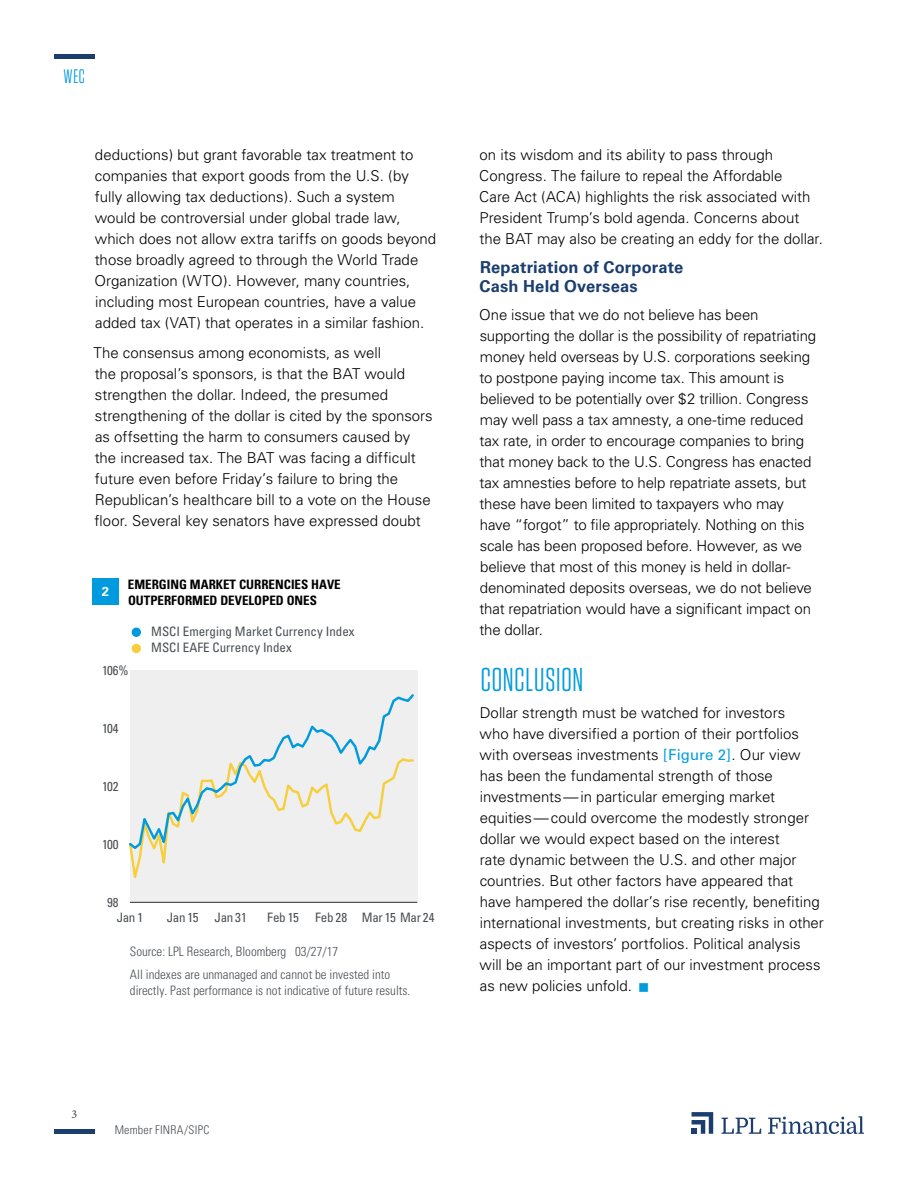
<style>
.page{position:relative;width:918px;height:1188px;background:#fff}
.page>*{position:absolute;margin:0;border:0;box-sizing:border-box;transform-origin:0 0}
.t1{font:33px "Tungsten Narrow";letter-spacing:.025em;color:#009bde}
.t2{font:19.5px "Tungsten Narrow";color:#009bde}
.t3{font:700 16.5px/19.5px "Univers";letter-spacing:.01em;color:#1b3e6f}
.t4{font:300 15px/21px "Univers";color:#000}
.t5{font:300 condensed 13.05px/22.8px "Univers";color:#4b4f54}
.t6{font:condensed 13.05px/14.9px "Univers";color:#4b4f54}
.t7{font:700 condensed 13.05px/15.6px "Univers";color:#000}
.t8{font:condensed 13.05px "Univers";letter-spacing:-.02em;color:#4b4f54}
.t9{font:condensed 13.05px "Univers";letter-spacing:-.025em;color:#4b4f54}
.t10{font:700 13.05px "Univers";color:#fff}
.t11{font:300 condensed 12px "Univers";letter-spacing:.015em;color:#4b4f54}
.t12{font:500 12px "Minion Pro";color:#4b4f54}
.s1{font-weight:400;color:#009bde}
.s2{color:#009bde}
</style>
<div class="page">
<hr style="left:54px;top:1130px;width:40px;height:4px;background:#1b3e6f">
<hr style="left:54px;top:54px;width:40px;height:4px;background:#1b3e6f">
<svg style="left:692px;top:1112px;width:21px;height:22px"></svg>
<svg style="left:721px;top:1118px;width:40px;height:16px"></svg>
<svg style="left:768px;top:1116px;width:96px;height:18px"></svg>
<div style="left:130px;top:670px;width:287px;height:232px;background:#efeff0"></div>
<div style="left:92px;top:579px;width:27px;height:26px;background:#009bde"></div>
<div style="left:132px;top:628px;width:9px;height:9px;background:#009bde;border-radius:50%"></div>
<div style="left:132px;top:644px;width:9px;height:9px;background:#f7cf3c;border-radius:50%"></div>
<hr style="left:130px;top:902px;width:287px;height:1px;background:#4d4f55">
<svg style="left:130px;top:851px;width:36px;height:27px"></svg>
<svg style="left:129px;top:694px;width:285px;height:157px"></svg>
<h2 class="t2" style="left:64px;top:67px;width:23px">WEC</h2>
<p class="t4" style="left:94px;top:145px;width:343px">deductions) but grant favorable tax treatment to companies that export goods from the U.S. (by fully allowing tax deductions). Such a system would be controversial under global trade law, which does not allow extra tariffs on goods beyond those broadly agreed to through the World Trade Organization (WTO). However, many countries, including most European countries, have a value added tax (VAT) that operates in a similar fashion.</p>
<p class="t4" style="left:93px;top:343px;width:341px">The consensus among economists, as well<br>the proposal’s sponsors, is that the BAT would strengthen the dollar. Indeed, the presumed strengthening of the dollar is cited by the sponsors as offsetting the harm to consumers caused by the increased tax. The BAT was facing a difficult future even before Friday’s failure to bring the Republican’s healthcare bill to a vote on the House floor. Several key senators have expressed doubt</p>
<p class="t10" style="left:102px;top:584px;width:9px">2</p>
<p class="t7" style="left:128px;top:577px;width:214px">EMERGING MARKET CURRENCIES HAVE<br>OUTPERFORMED DEVELOPED ONES</p>
<p class="t6" style="left:151px;top:623px;width:205px;line-height:16.2px">MSCI Emerging Market Currency Index<br>MSCI EAFE Currency Index</p>
<p class="t6" style="left:102px;top:662px;width:28px">106%</p>
<p class="t6" style="left:102px;top:720px;width:18px">104</p>
<p class="t6" style="left:102px;top:779px;width:18px">102</p>
<p class="t6" style="left:102px;top:837px;width:18px">100</p>
<p class="t6" style="left:117px;top:895px;width:28px;text-indent:-10px">98<br>Jan 1</p>
<p class="t9" style="left:167px;top:909px;width:82px">Jan 15 Jan 31</p>
<p class="t6" style="left:267px;top:910px;width:33px">Feb 15</p>
<p class="t8" style="left:315px;top:909px;width:121px">Feb 28 Mar 15 Mar 24</p>
<p class="t5" style="left:130px;top:940px;width:262px">Source: LPL Research, Bloomberg 03/27/17<br>All indexes are unmanaged and cannot be invested into</p>
<p class="t5" style="left:130px;top:979px;width:282px">directly. Past performance is not indicative of future results.</p>
<p class="t4" style="left:479px;top:145px;width:345px">on its wisdom and its ability to pass through Congress. The failure to repeal the Affordable<br>Care Act (ACA) highlights the risk associated with President Trump’s bold agenda. Concerns about the BAT may also be creating an eddy for the dollar.</p>
<p class="t3" style="left:480px;top:257px;width:205px">Repatriation of Corporate<br>Cash Held Overseas</p>
<p class="t4" style="left:479px;top:304px;width:339px">One issue that we do not believe has been supporting the dollar is the possibility of repatriating money held overseas by U.S. corporations seeking to postpone paying income tax. This amount is believed to be potentially over $2 trillion. Congress may well pass a tax amnesty, a one-time reduced tax rate, in order to encourage companies to bring that money back to the U.S. Congress has enacted tax amnesties before to help repatriate assets, but these have been limited to taxpayers who may have “forgot” to file appropriately. Nothing on this scale has been proposed before. However, as we believe that most of this money is held in dollar&shy;denominated deposits overseas, we do not believe that repatriation would have a significant impact on the dollar.</p>
<h1 class="t1" style="left:481px;top:663px;width:104px">CONCLUSION</h1>
<p class="t4" style="left:480px;top:703px;width:346px">Dollar strength must be watched for investors<br>who have diversified a portion of their portfolios with overseas investments <span class="s1">[Figure 2]</span>. Our view has been the fundamental strength of those investments—in particular emerging market equities—could overcome the modestly stronger dollar we would expect based on the interest<br>rate dynamic between the U.S. and other major countries. But other factors have appeared that have hampered the dollar’s rise recently, benefiting international investments, but creating risks in other aspects of investors’ portfolios. Political analysis will be an important part of our investment process as new policies unfold. <span class="s2">■</span></p>
<p class="t12" style="left:71px;top:1106px;width:7px">3</p>
<p class="t11" style="left:115px;top:1123px;width:96px">Member FINRA/SIPC</p>
</div>
